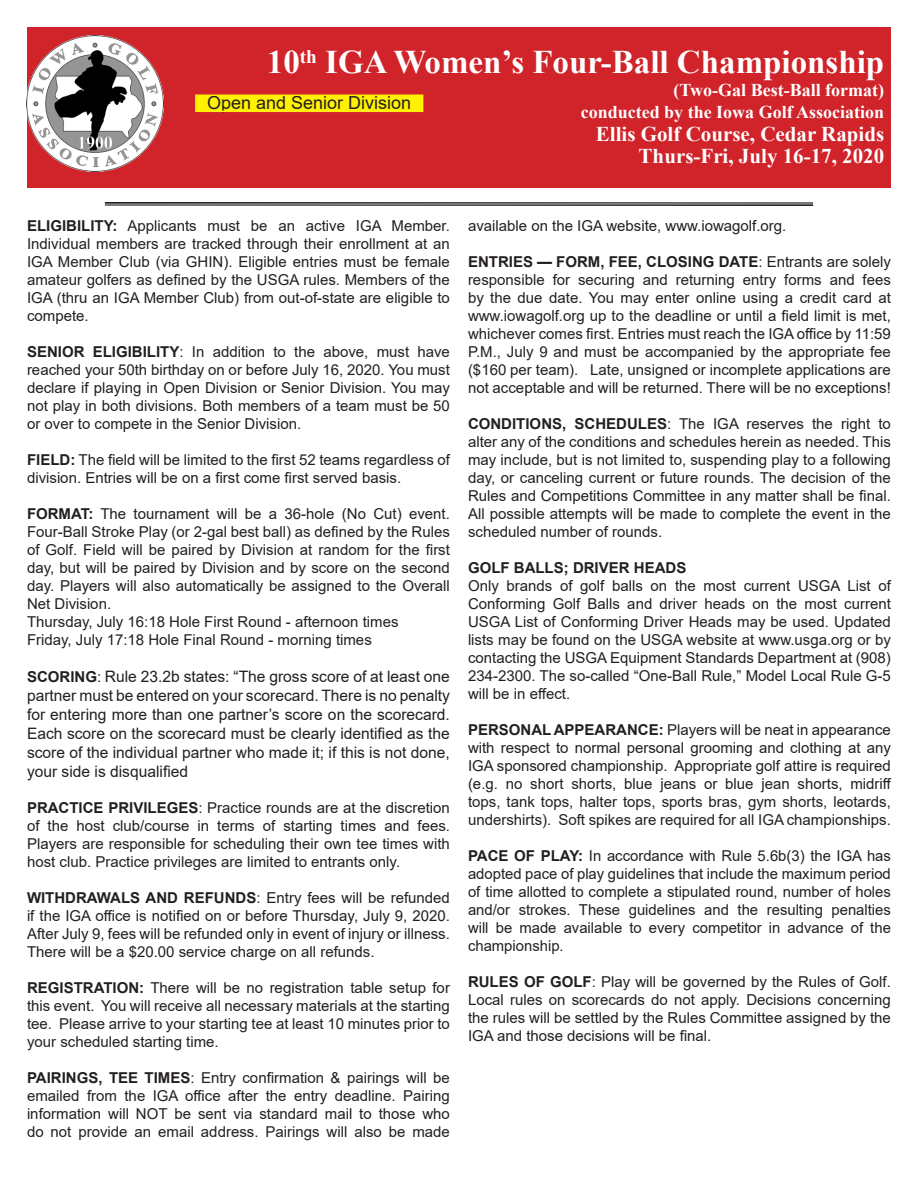
<style>
.page{position:relative;width:918px;height:1188px;background:#fff}
.page>*{position:absolute;margin:0;border:0;box-sizing:border-box;transform-origin:0 0}
.t1{font:700 33px "Times New Roman";color:#fff}
.t2{font:700 21px/22.5px "Times New Roman";color:#fff;text-align:right}
.t3{font:700 18px "Times New Roman";color:#fff}
.t4{font:18px "Arial";color:#231f20}
.t5{font:15.75px/18.9px "Arial";color:#231f20;text-align:justify}
.t6{font:15px/18px "Arial";color:#231f20;text-align:justify}
.t7{font:700 15px "Arial";color:#231f20}
.s1{font-weight:700}
.s2{font-weight:700;font-size:15px}
.s3{font-size:15px}
</style>
<div class="page">
<div style="left:27px;top:27px;width:864px;height:161px;background:#d1232a"></div>
<div style="left:196px;top:95px;width:227px;height:16px;background:#fff101"></div>
<div style="left:195px;top:94px;width:228px;height:18px;border:2px solid #fff101"></div>
<img style="left:27px;top:35px;width:136px;height:136px">
<hr style="left:105px;top:205px;width:708px;height:1px;background:#231f20">
<hr style="left:105px;top:203px;width:708px;height:2px;background:#231f20">
<hr style="left:105px;top:202px;width:708px;height:1px;background:#231f20">
<p class="t1" style="left:267px;top:39px;width:619px">10<sup>th</sup> IGA Women’s Four-Ball Championship</p>
<p class="t3" style="left:674px;top:77px;width:212px">(Two-Gal Best-Ball format)</p>
<p class="t3" style="left:581px;top:99px;width:305px">conducted by the Iowa Golf Association</p>
<p class="t2" style="left:596px;top:122px;width:290px">Ellis Golf Course, Cedar Rapids<br>Thurs-Fri, July 16-17, 2020</p>
<p class="t4" style="left:207px;top:90px;width:206px">Open and Senior Division</p>
<p class="t6" style="left:27px;top:217px;width:425px"><span class="s1">ELIGIBILITY:</span> Applicants must be an active IGA Member.<br>Individual members are tracked through their enrollment at an IGA Member Club (via GHIN). Eligible entries must be female amateur golfers as defined by the USGA rules. Members of the IGA (thru an IGA Member Club) from out-of-state are eligible to compete.</p>
<p class="t6" style="left:27px;top:343px;width:424px"><span class="s1">SENIOR ELIGIBILITY</span>: In addition to the above, must have reached your 50th birthday on or before July 16, 2020. You must declare if playing in Open Division or Senior Division. You may not play in both divisions. Both members of a team must be 50 or over to compete in the Senior Division.</p>
<p class="t6" style="left:27px;top:451px;width:424px"><span class="s1">FIELD:</span> The field will be limited to the first 52 teams regardless of division. Entries will be on a first come first served basis.</p>
<p class="t6" style="left:27px;top:505px;width:425px"><span class="s1">FORMAT:</span> The tournament will be a 36-hole (No Cut) event.<br>Four-Ball Stroke Play (or 2-gal best ball) as defined by the Rules of Golf. Field will be paired by Division at random for the first day, but will be paired by Division and by score on the second day. Players will also automatically be assigned to the Overall Net Division.</p>
<p class="t6" style="left:27px;top:613px;width:373px">Thursday, July 16:18 Hole First Round - afternoon times</p>
<p class="t6" style="left:27px;top:631px;width:346px">Friday, July 17:18 Hole Final Round - morning times</p>
<p class="t5" style="left:27px;top:667px;width:424px"><span class="s2">SCORING</span><span class="s3">:</span> Rule 23.2b states: “The gross score of at least one partner must be entered on your scorecard. There is no penalty for entering more than one partner’s score on the scorecard.<br>Each score on the scorecard must be clearly identified as the score of the individual partner who made it; if this is not done, your side is disqualified</p>
<p class="t6" style="left:27px;top:798px;width:425px"><span class="s1">PRACTICE PRIVILEGES</span>: Practice rounds are at the discretion of the host club/course in terms of starting times and fees.<br>Players are responsible for scheduling their own tee times with host club. Practice privileges are limited to entrants only.</p>
<p class="t6" style="left:27px;top:888px;width:424px"><span class="s1">WITHDRAWALS AND REFUNDS</span>: Entry fees will be refunded if the IGA office is notified on or before Thursday, July 9, 2020.<br>After July 9, fees will be refunded only in event of injury or illness.<br>There will be a $20.00 service charge on all refunds.</p>
<p class="t6" style="left:27px;top:978px;width:424px"><span class="s1">REGISTRATION:</span> There will be no registration table setup for this event. You will receive all necessary materials at the starting tee. Please arrive to your starting tee at least 10 minutes prior to your scheduled starting time.</p>
<p class="t6" style="left:27px;top:1068px;width:424px"><span class="s1">PAIRINGS, TEE TIMES</span>: Entry confirmation &amp; pairings will be emailed from the IGA office after the entry deadline. Pairing information will NOT be sent via standard mail to those who do not provide an email address. Pairings will also be made</p>
<p class="t6" style="left:468px;top:217px;width:320px">available on the IGA website, www.iowagolf.org.</p>
<p class="t6" style="left:468px;top:253px;width:425px"><span class="s1">ENTRIES — FORM, FEE, CLOSING DATE</span>: Entrants are solely responsible for securing and returning entry forms and fees by the due date. You may enter online using a credit card at www.iowagolf.org up to the deadline or until a field limit is met, whichever comes first. Entries must reach the IGA office by 11:59<br>P.M., July 9 and must be accompanied by the appropriate fee ($160 per team). Late, unsigned or incomplete applications are not acceptable and will be returned. There will be no exceptions!</p>
<p class="t6" style="left:468px;top:415px;width:424px"><span class="s1">CONDITIONS, SCHEDULES</span>: The IGA reserves the right to alter any of the conditions and schedules herein as needed. This may include, but is not limited to, suspending play to a following day, or canceling current or future rounds. The decision of the Rules and Competitions Committee in any matter shall be final.<br>All possible attempts will be made to complete the event in the scheduled number of rounds.</p>
<p class="t7" style="left:468px;top:557px;width:220px">GOLF BALLS; DRIVER HEADS</p>
<p class="t6" style="left:468px;top:577px;width:424px">Only brands of golf balls on the most current USGA List of Conforming Golf Balls and driver heads on the most current USGA List of Conforming Driver Heads may be used. Updated lists may be found on the USGA website at www.usga.org or by contacting the USGA Equipment Standards Department at (908)<br>234-2300. The so-called “One-Ball Rule,” Model Local Rule G-5 will be in effect.</p>
<p class="t6" style="left:468px;top:721px;width:425px"><span class="s1">PERSONAL APPEARANCE:</span> Players will be neat in appearance with respect to normal personal grooming and clothing at any IGA sponsored championship. Appropriate golf attire is required (e.g. no short shorts, blue jeans or blue jean shorts, midriff tops, tank tops, halter tops, sports bras, gym shorts, leotards, undershirts). Soft spikes are required for all IGA championships.</p>
<p class="t6" style="left:468px;top:847px;width:424px"><span class="s1">PACE OF PLAY:</span> In accordance with Rule 5.6b(3) the IGA has adopted pace of play guidelines that include the maximum period of time allotted to complete a stipulated round, number of holes and/or strokes. These guidelines and the resulting penalties will be made available to every competitor in advance of the championship.</p>
<p class="t6" style="left:468px;top:973px;width:425px"><span class="s1">RULES OF GOLF</span>: Play will be governed by the Rules of Golf.<br>Local rules on scorecards do not apply. Decisions concerning the rules will be settled by the Rules Committee assigned by the IGA and those decisions will be final.</p>
</div>
